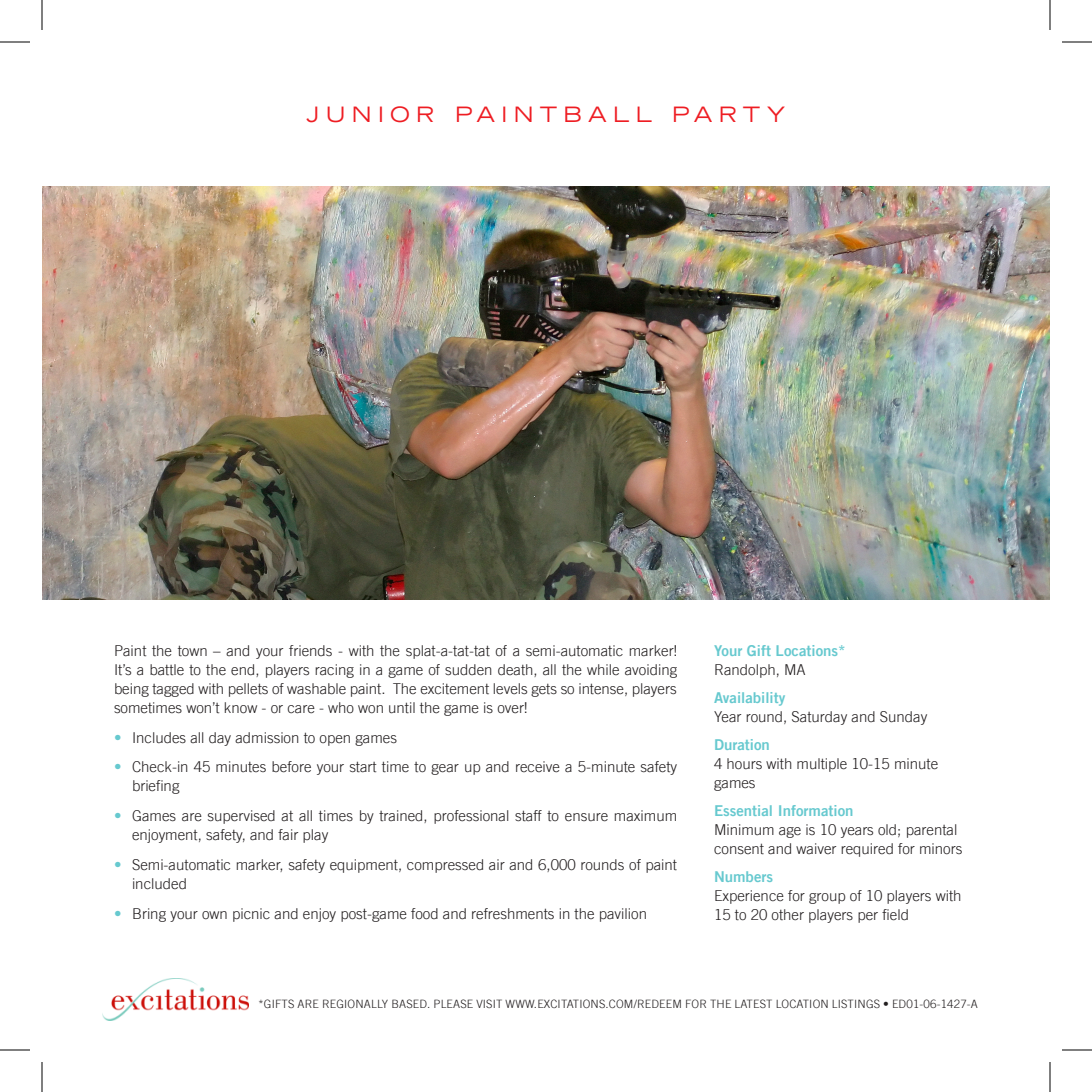
<style>
.page{position:relative;width:1092px;height:1092px;background:#fff}
.page>*{position:absolute;margin:0;border:0;box-sizing:border-box;transform-origin:0 0}
.Head{font:expanded 21px "Trade Gothic LT";letter-spacing:.3em;color:#ee1d23}
.t1{font:300 15px/19px "Trade Gothic LT";color:#231f20}
.t2{font:15px/19px "Trade Gothic LT Bold Two";color:#67c9cf}
.t3{font:300 15px/29.8px "Trade Gothic LT";color:#67c9cf}
.t4{font:300 11.6px "Trade Gothic LT";letter-spacing:.015em;color:#231f20}
.s1{font-family:"Trade Gothic LT";font-weight:300;color:#231f20}
.s2{font-family:"Trade Gothic LT Bold Two";font-weight:400;color:#67c9cf}
</style>
<div class="page">
<img style="left:102px;top:978px;width:147px;height:42px">
<img style="left:42px;top:186px;width:1008px;height:414px">
<hr style="left:0;top:42px;width:30px;height:1px;background:#000">
<hr style="left:1062px;top:42px;width:30px;height:1px;background:#000">
<hr style="left:0;top:1050px;width:30px;height:1px;background:#000">
<hr style="left:1062px;top:1050px;width:30px;height:1px;background:#000">
<hr style="left:42px;top:0;width:1px;height:30px;background:#000">
<hr style="left:42px;top:1062px;width:1px;height:30px;background:#000">
<hr style="left:1050px;top:0;width:1px;height:30px;background:#000">
<hr style="left:1050px;top:1062px;width:1px;height:30px;background:#000">
<p class="Head" style="left:307px;top:100px;width:480px">JUNIOR PAINTBALL PARTY</p>
<p class="t1" style="left:114px;top:641px;width:565px;text-align:justify">Paint the town – and your friends - with the splat-a-tat-tat of a semi-automatic marker!<br>It’s a battle to the end, players racing in a game of sudden death, all the while avoiding being tagged with pellets of washable paint. The excitement levels gets so intense, players sometimes won’t know - or care - who won until the game is over!</p>
<p class="t1" style="left:132px;top:728px;width:267px">Includes all day admission to open games</p>
<p class="t1" style="left:132px;top:757px;width:547px">Check-in 45 minutes before your start time to gear up and receive a 5-minute safety briefing</p>
<p class="t1" style="left:132px;top:806px;width:547px">Games are supervised at all times by trained, professional staff to ensure maximum enjoyment, safety, and fair play</p>
<p class="t1" style="left:132px;top:855px;width:547px">Semi-automatic marker, safety equipment, compressed air and 6,000 rounds of paint included</p>
<p class="t1" style="left:132px;top:904px;width:517px">Bring your own picnic and enjoy post-game food and refreshments in the pavilion</p>
<p class="t3" style="left:114px;top:722px;width:9px">• •</p>
<p class="t3" style="left:114px;top:801px;width:9px">•</p>
<p class="t3" style="left:114px;top:850px;width:9px">•</p>
<p class="t3" style="left:114px;top:898px;width:9px">•</p>
<p class="t2" style="left:714px;top:641px;width:133px">Your Gift Locations*<br><span class="s1">Randolph, MA</span></p>
<p class="t1" style="left:714px;top:688px;width:215px"><span class="s2">Availability<br></span>Year round, Saturday and Sunday</p>
<p class="t1" style="left:714px;top:735px;width:226px"><span class="s2">Duration<br></span>4 hours with multiple 10-15 minute games</p>
<p class="t1" style="left:714px;top:801px;width:250px"><span class="s2">Essential Information<br></span>Minimum age is 10 years old; parental consent and waiver required for minors</p>
<p class="t1" style="left:714px;top:867px;width:249px"><span class="s2">Numbers<br></span>Experience for group of 10 players with<br>15 to 20 other players per field</p>
<p class="t4" style="left:258px;top:997px;width:48px">*Gifts are</p>
<p class="t4" style="left:322px;top:997px;width:7px">regi</p>
<p class="t4" style="left:348px;top:997px;width:52px">onally base</p>
<p class="t4" style="left:419px;top:997px;width:35px">d. Please</p>
<p class="t4" style="left:476px;top:997px;width:13px">visit</p>
<p class="t4" style="left:506px;top:997px;width:51px">www.excitati</p>
<p class="t4" style="left:583px;top:997px;width:166px">ons.com/REDEEM for the latest</p>
<p class="t4" style="left:776px;top:997px;width:21px">locati</p>
<p class="t4" style="left:813px;top:997px;width:31px">on listi</p>
<p class="t4" style="left:858px;top:997px;width:122px">ngs • ED01-06-1427-A</p>
</div>
